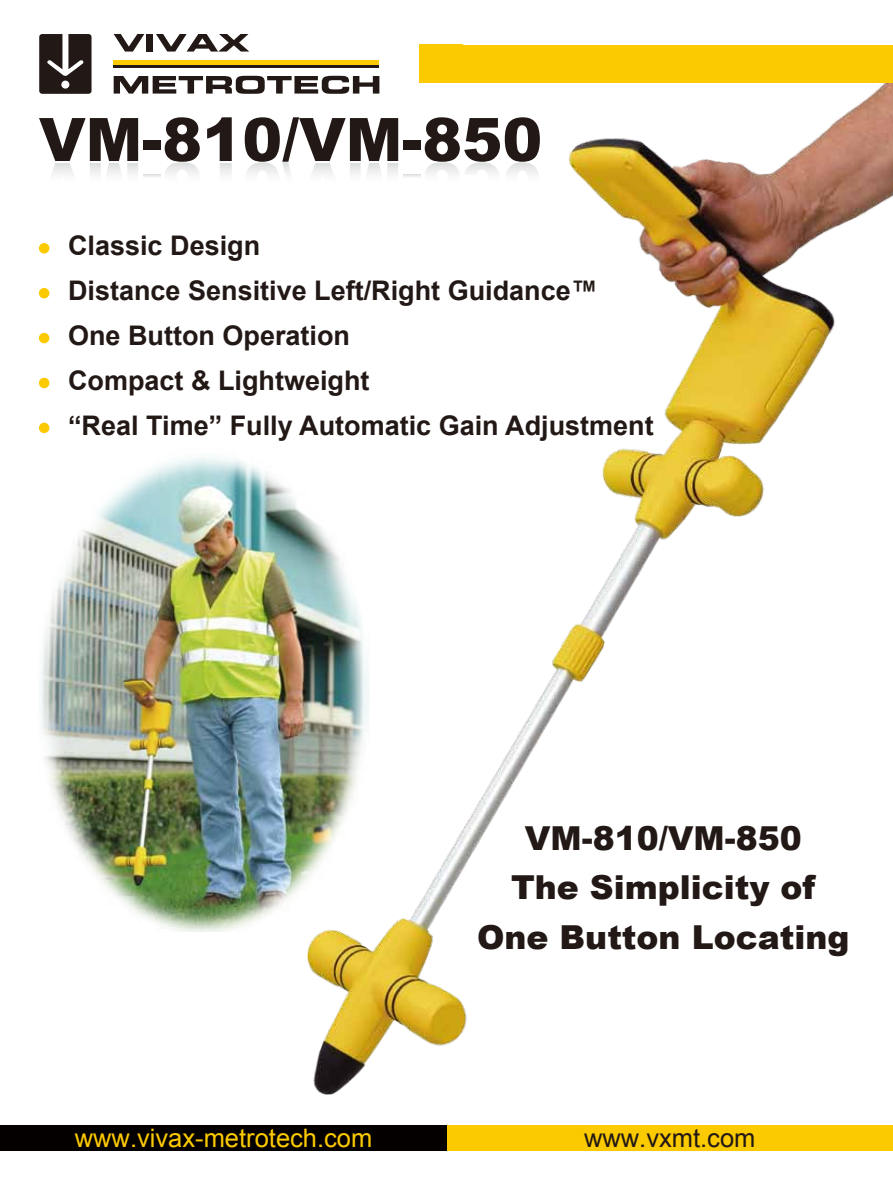
<style>
.page{position:relative;width:893px;height:1191px;background:#fff}
.page>*{position:absolute;margin:0;border:0;box-sizing:border-box;transform-origin:0 0}
.t1{font:900 60px "Arial";color:#221815}
.t2{font:900 33px/49.5px "Arial";color:#221815;text-align:center}
.t3{font:700 27px/45px "Arial";color:#221815}
.t4{font:25.5px "Arial";color:#fcca00}
.t5{font:25.5px "Arial";color:#221815}
</style>
<div class="page">
<img style="left:308px;top:44px;width:585px;height:1050px">
<img style="left:40px;top:448px;width:329px;height:483px">
<svg style="left:51px;top:163px;width:87px;height:12px"></svg>
<svg style="left:144px;top:174px;width:17px;height:3px"></svg>
<svg style="left:165px;top:162px;width:34px;height:12px"></svg>
<svg style="left:219px;top:163px;width:13px;height:12px"></svg>
<svg style="left:247px;top:162px;width:151px;height:45px"></svg>
<svg style="left:404px;top:174px;width:17px;height:9px"></svg>
<svg style="left:425px;top:162px;width:115px;height:45px"></svg>
<div style="left:39px;top:422px;width:10px;height:11px;background:#fcca00;border-radius:50%"></div>
<div style="left:39px;top:378px;width:10px;height:10px;background:#fcca00;border-radius:50%"></div>
<div style="left:39px;top:333px;width:10px;height:10px;background:#fcca00;border-radius:50%"></div>
<div style="left:39px;top:288px;width:10px;height:10px;background:#fcca00;border-radius:50%"></div>
<div style="left:39px;top:243px;width:10px;height:10px;background:#fcca00;border-radius:50%"></div>
<div style="left:114px;top:61px;width:265px;height:6px;background:#fcca00"></div>
<hr style="left:114px;top:65px;width:265px;height:3px;background:#221815">
<svg style="left:114px;top:34px;width:30px;height:18px"></svg>
<div style="left:147px;top:34px;width:6px;height:18px;background:#221815"></div>
<svg style="left:156px;top:34px;width:93px;height:18px"></svg>
<svg style="left:114px;top:76px;width:265px;height:18px"></svg>
<div style="left:39px;top:34px;width:53px;height:60px;background:#221815;border-radius:3px"></div>
<svg style="left:47px;top:34px;width:36px;height:42px"></svg>
<div style="left:61px;top:81px;width:8px;height:8px;background:#fff;border-radius:50%"></div>
<div style="left:419px;top:45px;width:474px;height:38px;background:#fcca00"></div>
<div style="left:434px;top:1124px;width:459px;height:26px;background:#fcca00"></div>
<div style="left:0;top:1124px;width:446px;height:26px;background:#040000"></div>
<h1 class="t1" style="left:39px;top:96px;width:505px">VM-810/VM-850</h1>
<p class="t3" style="left:68px;top:224px;width:587px">Classic Design<br>Distance Sensitive Left/Right Guidance™<br>One Button Operation<br>Compact &amp; Lightweight<br>“Real Time” Fully Automatic Gain Adjustment</p>
<p class="t2" style="left:477px;top:812px;width:374px">VM-810/VM-850<br>The Simplicity of<br>One Button Locating</p>
<p class="t4" style="left:75px;top:1120px;width:299px">www.vivax-metrotech.com</p>
<p class="t5" style="left:584px;top:1120px;width:173px">www.vxmt.com</p>
</div>
